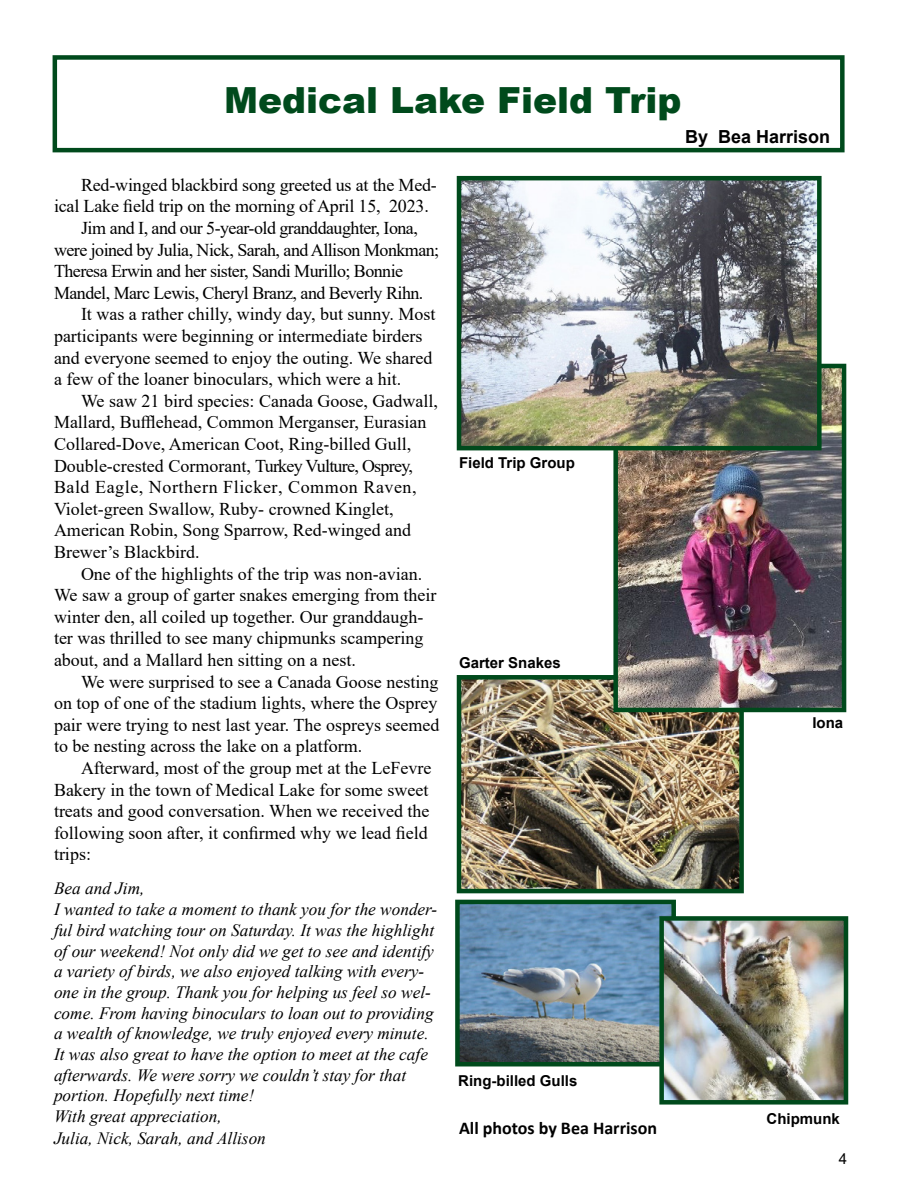
<style>
.page{position:relative;width:900px;height:1200px;background:#fff}
.page>*{position:absolute;margin:0;border:0;box-sizing:border-box;transform-origin:0 0}
.t1{font:900 36px "Arial";color:#004a1c}
.t2{font:18px "Times New Roman";color:#000}
.t3{font:18px "Times New Roman";letter-spacing:-.03em;color:#000}
.t4{font:18px "Times New Roman";letter-spacing:.03em;color:#000}
.t5{font:700 18px "Calibri";color:#000}
.t6{font:700 18px "Arial";color:#000}
.t7{font:italic 17.25px/20.7px "Times New Roman";color:#000}
.t8{font:700 15px "Arial";color:#000}
.t9{font:15px "Arial";color:#000}
</style>
<div class="page">
<img style="left:462px;top:680px;width:277px;height:208px">
<div style="left:457px;top:675px;width:287px;height:218px;border:4px solid #004a1c"></div>
<div style="left:53px;top:55px;width:792px;height:97px;border:4px solid #004a1c"></div>
<img style="left:618px;top:369px;width:223px;height:338px">
<div style="left:613px;top:364px;width:233px;height:348px;border:4px solid #004a1c"></div>
<img style="left:462px;top:181px;width:355px;height:264px">
<div style="left:457px;top:176px;width:365px;height:274px;border:4px solid #004a1c"></div>
<img style="left:460px;top:905px;width:211px;height:156px">
<div style="left:455px;top:900px;width:221px;height:166px;border:4px solid #004a1c"></div>
<img style="left:664px;top:921px;width:179px;height:179px">
<div style="left:659px;top:916px;width:189px;height:189px;border:4px solid #004a1c"></div>
<h1 class="t1" style="left:224px;top:74px;width:459px">Medical Lake Field Trip</h1>
<p class="t2" style="left:81px;top:172px;width:357px">Red-winged blackbird song greeted us at the Med-</p>
<p class="t2" style="left:54px;top:194px;width:376px">ical Lake field trip on the morning of April 15, 2023.</p>
<p class="t3" style="left:81px;top:215px;width:338px">Jim and I, and our 5-year-old granddaughter, Iona,</p>
<p class="t3" style="left:54px;top:237px;width:387px">were joined by Julia, Nick, Sarah, and Allison Monkman;</p>
<p class="t3" style="left:54px;top:258px;width:351px">Theresa Erwin and her sister, Sandi Murillo; Bonnie</p>
<p class="t3" style="left:54px;top:280px;width:371px">Mandel, Marc Lewis, Cheryl Branz, and Beverly Rihn.</p>
<p class="t2" style="left:81px;top:302px;width:356px">It was a rather chilly, windy day, but sunny. Most</p>
<p class="t2" style="left:54px;top:323px;width:370px">participants were beginning or intermediate birders</p>
<p class="t2" style="left:54px;top:345px;width:380px">and everyone seemed to enjoy the outing. We shared</p>
<p class="t2" style="left:54px;top:366px;width:349px">a few of the loaner binoculars, which were a hit.</p>
<p class="t2" style="left:81px;top:388px;width:358px">We saw 21 bird species: Canada Goose, Gadwall,</p>
<p class="t2" style="left:54px;top:410px;width:374px">Mallard, Bufflehead, Common Merganser, Eurasian</p>
<p class="t2" style="left:54px;top:431px;width:359px">Collared-Dove, American Coot, Ring-billed Gull,</p>
<p class="t2" style="left:54px;top:453px;width:361px">Double-crested Cormorant, Turkey Vulture, Osprey,</p>
<p class="t4" style="left:54px;top:474px;width:364px">Bald Eagle, Northern Flicker, Common Raven,</p>
<p class="t2" style="left:54px;top:496px;width:341px">Violet-green Swallow, Ruby- crowned Kinglet,</p>
<p class="t2" style="left:54px;top:518px;width:359px">American Robin, Song Sparrow, Red-winged and</p>
<p class="t2" style="left:54px;top:539px;width:147px">Brewer’s Blackbird.</p>
<p class="t2" style="left:81px;top:561px;width:343px">One of the highlights of the trip was non-avian.</p>
<p class="t2" style="left:54px;top:582px;width:384px">We saw a group of garter snakes emerging from their</p>
<p class="t2" style="left:54px;top:604px;width:371px">winter den, all coiled up together. Our granddaugh-</p>
<p class="t2" style="left:54px;top:626px;width:371px">ter was thrilled to see many chipmunks scampering</p>
<p class="t2" style="left:54px;top:647px;width:303px">about, and a Mallard hen sitting on a nest.</p>
<p class="t2" style="left:81px;top:669px;width:359px">We were surprised to see a Canada Goose nesting</p>
<p class="t2" style="left:54px;top:690px;width:385px">on top of one of the stadium lights, where the Osprey</p>
<p class="t2" style="left:54px;top:712px;width:387px">pair were trying to nest last year. The ospreys seemed</p>
<p class="t2" style="left:54px;top:734px;width:310px">to be nesting across the lake on a platform.</p>
<p class="t2" style="left:81px;top:755px;width:352px">Afterward, most of the group met at the LeFevre</p>
<p class="t2" style="left:54px;top:777px;width:376px">Bakery in the town of Medical Lake for some sweet</p>
<p class="t2" style="left:54px;top:798px;width:377px">treats and good conversation. When we received the</p>
<p class="t2" style="left:54px;top:820px;width:375px">following soon after, it confirmed why we lead field</p>
<p class="t2" style="left:54px;top:842px;width:39px">trips:</p>
<p class="t7" style="left:54px;top:878px;width:385px">Bea and Jim,<br>I wanted to take a moment to thank you for the wonder&shy;ful bird watching tour on Saturday. It was the highlight of our weekend! Not only did we get to see and identify a variety of birds, we also enjoyed talking with every&shy;one in the group. Thank you for helping us feel so wel&shy;come. From having binoculars to loan out to providing a wealth of knowledge, we truly enjoyed every minute.<br>It was also great to have the option to meet at the cafe afterwards. We were sorry we couldn’t stay for that portion. Hopefully next time!<br>With great appreciation,<br>Julia, Nick, Sarah, and Allison</p>
<p class="t8" style="left:459px;top:452px;width:117px">Field Trip Group</p>
<p class="t8" style="left:459px;top:652px;width:103px">Garter Snakes</p>
<p class="t8" style="left:458px;top:1070px;width:121px">Ring-billed Gulls</p>
<p class="t5" style="left:459px;top:1116px;width:200px">All photos by Bea Harrison</p>
<p class="t6" style="left:685px;top:124px;width:147px">By Bea Harrison</p>
<p class="t8" style="left:812px;top:712px;width:32px">Iona</p>
<p class="t8" style="left:767px;top:1108px;width:75px">Chipmunk</p>
<p class="t9" style="left:839px;top:1149px;width:10px">4</p>
</div>
